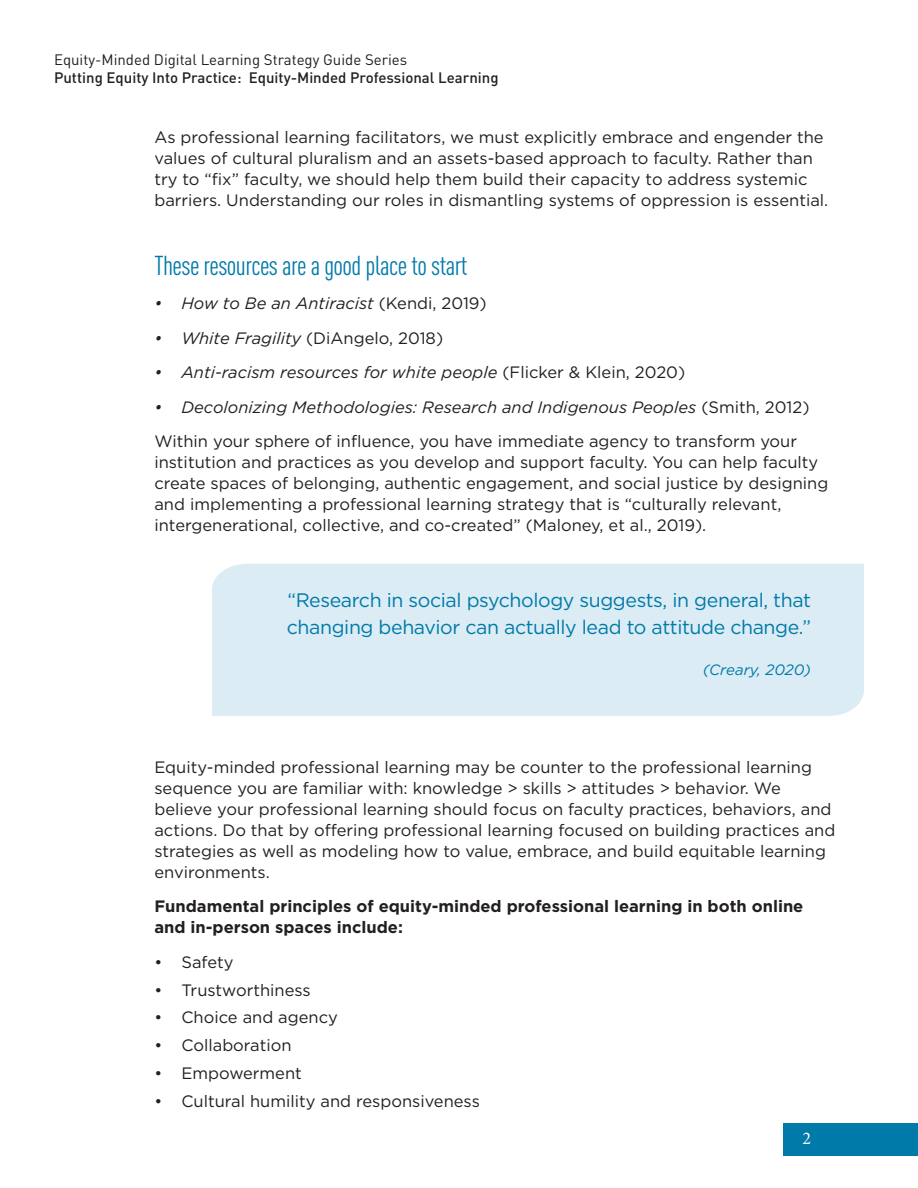
<style>
.page{position:relative;width:918px;height:1188px;background:#fff}
.page>*{position:absolute;margin:0;border:0;box-sizing:border-box;transform-origin:0 0}
.t1{font:condensed 27px "DINOT";letter-spacing:-.02em;color:#007aa9}
.t2{font:19.5px/27px "Gotham";letter-spacing:-.02em;color:#007aa9}
.t3{font:18px "Minion Pro";color:#fff}
.t4{font:16.5px/21px "Gotham";color:#231f20}
.t5{font:italic 16.5px "Gotham";color:#231f20}
.t6{font:700 16.5px/21px "Gotham";color:#231f20}
.t7{font:500 15px/18px "DINOT";color:#231f20}
.t8{font:italic 15px "Gotham";color:#007aa9}
.s1{font-weight:400}
.s2{font-style:normal}
</style>
<div class="page">
<div style="left:783px;top:1123px;width:135px;height:33px;background:#007aa9"></div>
<div style="left:212px;top:564px;width:652px;height:152px;background:#dbecf4"></div>
<p class="t7" style="left:54px;top:51px;width:446px"><span class="s1">Equity-Minded Digital Learning Strategy Guide Series<br></span>Putting Equity Into Practice: Equity-Minded Professional Learning</p>
<p class="t4" style="left:154px;top:126px;width:675px">As professional learning facilitators, we must explicitly embrace and engender the values of cultural pluralism and an assets-based approach to faculty. Rather than try to “fix” faculty, we should help them build their capacity to address systemic barriers. Understanding our roles in dismantling systems of oppression is essential.</p>
<p class="t1" style="left:154px;top:250px;width:314px">These resources are a good place to start</p>
<p class="t5" style="left:154px;top:293px;width:334px">• How to Be an Antiracist <span class="s2">(Kendi, 2019)</span></p>
<p class="t5" style="left:154px;top:327px;width:290px">• White Fragility <span class="s2">(DiAngelo, 2018)</span></p>
<p class="t5" style="left:154px;top:362px;width:532px">• Anti-racism resources for white people <span class="s2">(Flicker &amp; Klein, 2020)</span></p>
<p class="t5" style="left:154px;top:396px;width:657px">• Decolonizing Methodologies: Research and Indigenous Peoples <span class="s2">(Smith, 2012)</span></p>
<p class="t4" style="left:154px;top:431px;width:675px">Within your sphere of influence, you have immediate agency to transform your institution and practices as you develop and support faculty. You can help faculty create spaces of belonging, authentic engagement, and social justice by designing and implementing a professional learning strategy that is “culturally relevant, intergenerational, collective, and co-created” (Maloney, et al., 2019).</p>
<p class="t2" style="left:287px;top:587px;width:526px">“Research in social psychology suggests, in general, that changing behavior can actually lead to attitude change.”</p>
<p class="t8" style="left:703px;top:660px;width:110px">(Creary, 2020)</p>
<p class="t4" style="left:154px;top:756px;width:682px">Equity-minded professional learning may be counter to the professional learning sequence you are familiar with: knowledge &gt; skills &gt; attitudes &gt; behavior. We believe your professional learning should focus on faculty practices, behaviors, and actions. Do that by offering professional learning focused on building practices and strategies as well as modeling how to value, embrace, and build equitable learning environments.</p>
<p class="t6" style="left:154px;top:896px;width:650px">Fundamental principles of equity-minded professional learning in both online and in-person spaces include:</p>
<p class="t4" style="left:154px;top:951px;width:81px">• Safety</p>
<p class="t4" style="left:154px;top:979px;width:158px">• Trustworthiness</p>
<p class="t4" style="left:154px;top:1007px;width:185px">• Choice and agency</p>
<p class="t4" style="left:154px;top:1034px;width:139px">• Collaboration</p>
<p class="t4" style="left:154px;top:1062px;width:149px">• Empowerment</p>
<p class="t4" style="left:154px;top:1090px;width:327px">• Cultural humility and responsiveness</p>
<p class="t3" style="left:802px;top:1126px;width:10px">2</p>
</div>
